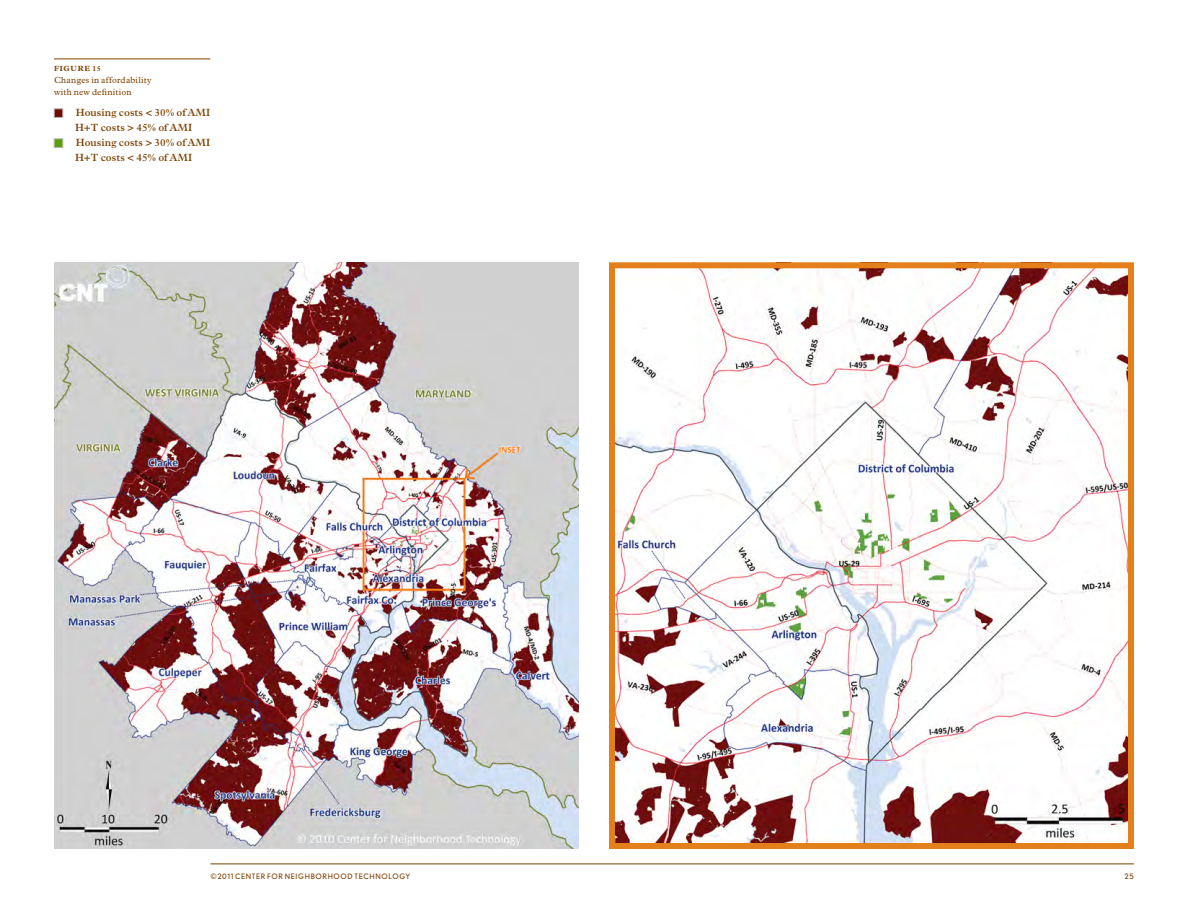
<style>
.page{position:relative;width:1188px;height:918px;background:#fff}
.page>*{position:absolute;margin:0;border:0;box-sizing:border-box;transform-origin:0 0}
.Map_key_-_large_numb{font:600 10.5px/15px "Plantin";color:#7e4200}
.Data_Title{font:9px/12px "Plantin";letter-spacing:.025em;color:#7e4200}
.t1{font:7.5px "Nobel";letter-spacing:.085em;color:#7e4200}
.Data_Title-2{font:700 7.5px "Plantin";letter-spacing:.095em;color:#7e4200}
</style>
<div class="page">
<img style="left:54px;top:262px;width:525px;height:587px">
<hr style="left:54px;top:59px;width:156px;height:1px;background:#7e4200">
<div style="left:54px;top:109px;width:9px;height:9px;background:#720a00;border:1px solid #b5b5b5"></div>
<div style="left:54px;top:139px;width:9px;height:9px;background:#5d9f01;border:1px solid #b5b5b5"></div>
<img style="left:616px;top:269px;width:511px;height:573px">
<div style="left:609px;top:262px;width:525px;height:587px;border:6px solid #e4801b"></div>
<hr style="left:210px;top:864px;width:924px;height:1px;background:#7e4200">
<p class="Data_Title-2" style="left:54px;top:64px;width:48px">FIGURE 15</p>
<p class="Data_Title" style="left:54px;top:74px;width:99px">Changes in affordability with new definition</p>
<p class="Map_key_-_large_numb" style="left:75px;top:105px;width:137px">Housing costs &lt; 30% of AMI<br>H+T costs &gt; 45% of AMI<br>Housing costs &gt; 30% of AMI<br>H+T costs &lt; 45% of AMI</p>
<p class="t1" style="left:210px;top:872px;width:202px">©2011 CENTER FOR NEIGHBORHOOD TECHNOLOGY</p>
<p class="t1" style="left:1125px;top:872px;width:11px">25</p>
</div>
